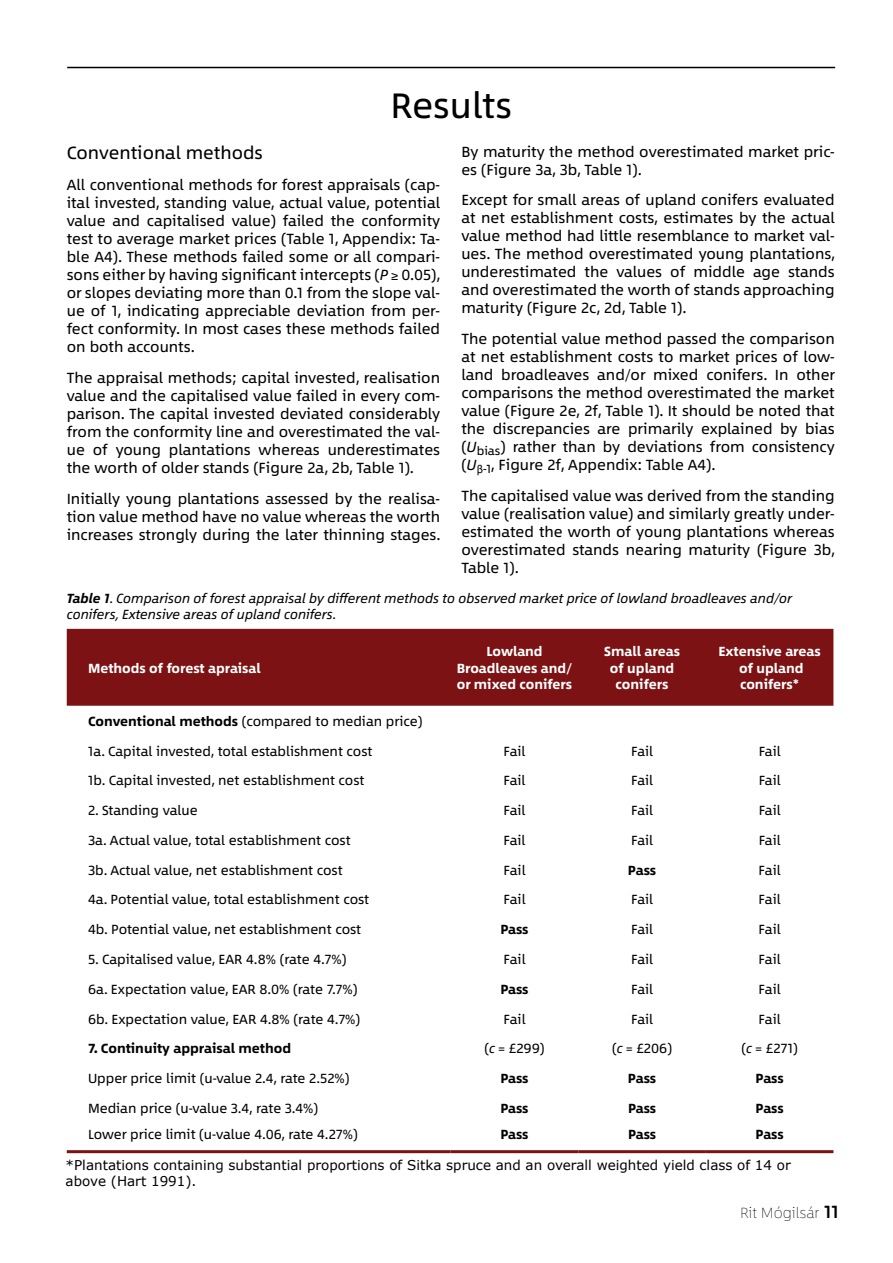
<style>
.page{position:relative;width:893px;height:1263px;background:#fff}
.page>*{position:absolute;margin:0;border:0;box-sizing:border-box;transform-origin:0 0}
.Kaflafyrirsögn{font:36px "Between 1";color:#000}
.Millifyrirsögn{font:18px "Between 1";color:#000}
.Meginmál{font:15px/18px "Between 1";color:#000;text-align:justify}
.t1{font:100 15px "Between 1";color:#000}
.Tafla_meginmál{font:13.5px "Between 1";color:#000}
.Myndatexti{font:italic 13.5px/16.2px "Between 1";color:#000}
.Tafla_haus{font:700 13.5px/16.2px "Between 1";color:#fff;text-align:center}
.t2{font:13.5px/16.2px "MS Reference Sans Serif";color:#000}
.Tafla_meginmál-2{font:700 13.5px "Between 1";color:#000}
.s1{font-style:italic}
.s2{font-weight:700}
.s3{font-weight:500;font-size:18px}
</style>
<div class="page">
<hr style="left:67px;top:67px;width:768px;height:1px;background:#000">
<div style="left:67px;top:629px;width:766px;height:77px;background:#7c1214"></div>
<hr style="left:67px;top:1150px;width:384px;height:3px;background:#7c1214">
<hr style="left:451px;top:1150px;width:127px;height:3px;background:#7c1214">
<hr style="left:578px;top:1150px;width:128px;height:3px;background:#7c1214">
<hr style="left:706px;top:1150px;width:127px;height:3px;background:#7c1214">
<p class="Kaflafyrirsögn" style="left:390px;top:83px;width:123px">Results</p>
<p class="Meginmál" style="left:461px;top:142px;width:375px">By maturity the method overestimated market pric&shy;es (Figure 3a, 3b, Table 1).</p>
<p class="Meginmál" style="left:461px;top:191px;width:375px">Except for small areas of upland conifers evaluated at net establishment costs, estimates by the actual value method had little resemblance to market val&shy;ues. The method overestimated young plantations, underestimated the values of middle age stands and overestimated the worth of stands approaching maturity (Figure 2c, 2d, Table 1).</p>
<p class="Meginmál" style="left:461px;top:330px;width:375px">The potential value method passed the comparison at net establishment costs to market prices of low&shy;land broadleaves and/or mixed conifers. In other comparisons the method overestimated the market value (Figure 2e, 2f, Table 1). It should be noted that the discrepancies are primarily explained by bias (<span class="s1">U</span><sub>bias</sub>) rather than by deviations from consistency (<span class="s1">U</span><sub>β</sub><sub>-1</sub>, Figure 2f, Appendix: Table A4).</p>
<p class="Meginmál" style="left:461px;top:486px;width:375px">The capitalised value was derived from the standing value (realisation value) and similarly greatly under&shy;estimated the worth of young plantations whereas overestimated stands nearing maturity (Figure 3b, Table 1).</p>
<p class="Myndatexti" style="left:67px;top:589px;width:727px"><span class="s2">Table 1</span>. Comparison of forest appraisal by different methods to observed market price of lowland broadleaves and/or conifers, Extensive areas of upland conifers.</p>
<p class="Millifyrirsögn" style="left:67px;top:142px;width:198px">Conventional methods</p>
<p class="Meginmál" style="left:67px;top:176px;width:375px">All conventional methods for forest appraisals (cap&shy;ital invested, standing value, actual value, potential value and capitalised value) failed the conformity test to average market prices (Table 1, Appendix: Ta&shy;ble A4). These methods failed some or all compari&shy;sons either by having significant intercepts (<span class="s1">P</span> ≥ 0.05), or slopes deviating more than 0.1 from the slope val&shy;ue of 1, indicating appreciable deviation from per&shy;fect conformity. In most cases these methods failed on both accounts.</p>
<p class="Meginmál" style="left:67px;top:369px;width:375px">The appraisal methods; capital invested, realisation value and the capitalised value failed in every com&shy;parison. The capital invested deviated considerably from the conformity line and overestimated the val&shy;ue of young plantations whereas underestimates the worth of older stands (Figure 2a, 2b, Table 1).</p>
<p class="Meginmál" style="left:67px;top:489px;width:375px">Initially young plantations assessed by the realisa&shy;tion value method have no value whereas the worth increases strongly during the later thinning stages.</p>
<p class="Tafla_haus" style="left:88px;top:659px;width:174px">Methods of forest apraisal</p>
<p class="Tafla_haus" style="left:457px;top:643px;width:117px">Lowland<br>Broadleaves and/ or mixed conifers</p>
<p class="Tafla_haus" style="left:604px;top:643px;width:77px">Small areas of upland conifers</p>
<p class="Tafla_haus" style="left:718px;top:643px;width:104px">Extensive areas of upland conifers*</p>
<p class="Tafla_meginmál" style="left:88px;top:713px;width:336px"><span class="s2">Conventional methods</span> (compared to median price)</p>
<p class="Tafla_meginmál" style="left:88px;top:742px;width:286px">1a. Capital invested, total establishment cost</p>
<p class="Tafla_meginmál" style="left:503px;top:742px;width:24px">Fail</p>
<p class="Tafla_meginmál" style="left:631px;top:742px;width:24px">Fail</p>
<p class="Tafla_meginmál" style="left:759px;top:742px;width:24px">Fail</p>
<p class="Tafla_meginmál" style="left:88px;top:772px;width:278px">1b. Capital invested, net establishment cost</p>
<p class="Tafla_meginmál" style="left:503px;top:772px;width:24px">Fail</p>
<p class="Tafla_meginmál" style="left:631px;top:772px;width:24px">Fail</p>
<p class="Tafla_meginmál" style="left:759px;top:772px;width:24px">Fail</p>
<p class="Tafla_meginmál" style="left:88px;top:802px;width:111px">2. Standing value</p>
<p class="Tafla_meginmál" style="left:503px;top:802px;width:24px">Fail</p>
<p class="Tafla_meginmál" style="left:631px;top:802px;width:24px">Fail</p>
<p class="Tafla_meginmál" style="left:759px;top:802px;width:24px">Fail</p>
<p class="Tafla_meginmál" style="left:88px;top:832px;width:264px">3a. Actual value, total establishment cost</p>
<p class="Tafla_meginmál" style="left:503px;top:832px;width:24px">Fail</p>
<p class="Tafla_meginmál" style="left:631px;top:832px;width:24px">Fail</p>
<p class="Tafla_meginmál" style="left:759px;top:832px;width:24px">Fail</p>
<p class="Tafla_meginmál" style="left:88px;top:862px;width:256px">3b. Actual value, net establishment cost</p>
<p class="Tafla_meginmál" style="left:503px;top:862px;width:24px">Fail</p>
<p class="Tafla_meginmál-2" style="left:628px;top:862px;width:30px">Pass</p>
<p class="Tafla_meginmál" style="left:759px;top:862px;width:24px">Fail</p>
<p class="Tafla_meginmál" style="left:88px;top:891px;width:283px">4a. Potential value, total establishment cost</p>
<p class="Tafla_meginmál" style="left:503px;top:891px;width:24px">Fail</p>
<p class="Tafla_meginmál" style="left:631px;top:891px;width:24px">Fail</p>
<p class="Tafla_meginmál" style="left:759px;top:891px;width:24px">Fail</p>
<p class="Tafla_meginmál" style="left:88px;top:921px;width:275px">4b. Potential value, net establishment cost</p>
<p class="Tafla_meginmál-2" style="left:500px;top:921px;width:30px">Pass</p>
<p class="Tafla_meginmál" style="left:631px;top:921px;width:24px">Fail</p>
<p class="Tafla_meginmál" style="left:759px;top:921px;width:24px">Fail</p>
<p class="Tafla_meginmál" style="left:88px;top:951px;width:260px">5. Capitalised value, EAR 4.8% (rate 4.7%)</p>
<p class="Tafla_meginmál" style="left:503px;top:951px;width:24px">Fail</p>
<p class="Tafla_meginmál" style="left:631px;top:951px;width:24px">Fail</p>
<p class="Tafla_meginmál" style="left:759px;top:951px;width:24px">Fail</p>
<p class="Tafla_meginmál" style="left:88px;top:981px;width:271px">6a. Expectation value, EAR 8.0% (rate 7.7%)</p>
<p class="Tafla_meginmál-2" style="left:500px;top:981px;width:30px">Pass</p>
<p class="Tafla_meginmál" style="left:631px;top:981px;width:24px">Fail</p>
<p class="Tafla_meginmál" style="left:759px;top:981px;width:24px">Fail</p>
<p class="Tafla_meginmál" style="left:88px;top:1010px;width:274px">6b. Expectation value, EAR 4.8% (rate 4.7%)</p>
<p class="Tafla_meginmál" style="left:503px;top:1010px;width:24px">Fail</p>
<p class="Tafla_meginmál" style="left:631px;top:1010px;width:24px">Fail</p>
<p class="Tafla_meginmál" style="left:759px;top:1010px;width:24px">Fail</p>
<p class="Tafla_meginmál-2" style="left:88px;top:1040px;width:205px">7. Continuity appraisal method</p>
<p class="Tafla_meginmál" style="left:484px;top:1040px;width:62px">(<span class="s1">c</span> = £299)</p>
<p class="Tafla_meginmál" style="left:612px;top:1040px;width:62px">(<span class="s1">c</span> = £206)</p>
<p class="Tafla_meginmál" style="left:741px;top:1040px;width:58px">(<span class="s1">c</span> = £271)</p>
<p class="Tafla_meginmál" style="left:88px;top:1070px;width:263px">Upper price limit (u-value 2.4, rate 2.52%)</p>
<p class="Tafla_meginmál-2" style="left:500px;top:1070px;width:30px">Pass</p>
<p class="Tafla_meginmál-2" style="left:628px;top:1070px;width:30px">Pass</p>
<p class="Tafla_meginmál-2" style="left:755px;top:1070px;width:30px">Pass</p>
<p class="Tafla_meginmál" style="left:88px;top:1100px;width:232px">Median price (u-value 3.4, rate 3.4%)</p>
<p class="Tafla_meginmál-2" style="left:500px;top:1100px;width:30px">Pass</p>
<p class="Tafla_meginmál-2" style="left:628px;top:1100px;width:30px">Pass</p>
<p class="Tafla_meginmál-2" style="left:756px;top:1100px;width:30px">Pass</p>
<p class="Tafla_meginmál" style="left:88px;top:1126px;width:271px">Lower price limit (u-value 4.06, rate 4.27%)</p>
<p class="Tafla_meginmál-2" style="left:500px;top:1126px;width:30px">Pass</p>
<p class="Tafla_meginmál-2" style="left:628px;top:1126px;width:30px">Pass</p>
<p class="Tafla_meginmál-2" style="left:756px;top:1126px;width:30px">Pass</p>
<p class="t2" style="left:66px;top:1156px;width:727px">*Plantations containing substantial proportions of Sitka spruce and an overall weighted yield class of 14 or above (Hart 1991).</p>
<p class="t1" style="left:740px;top:1203px;width:100px">Rit Mógilsár <span class="s3">11</span></p>
</div>
